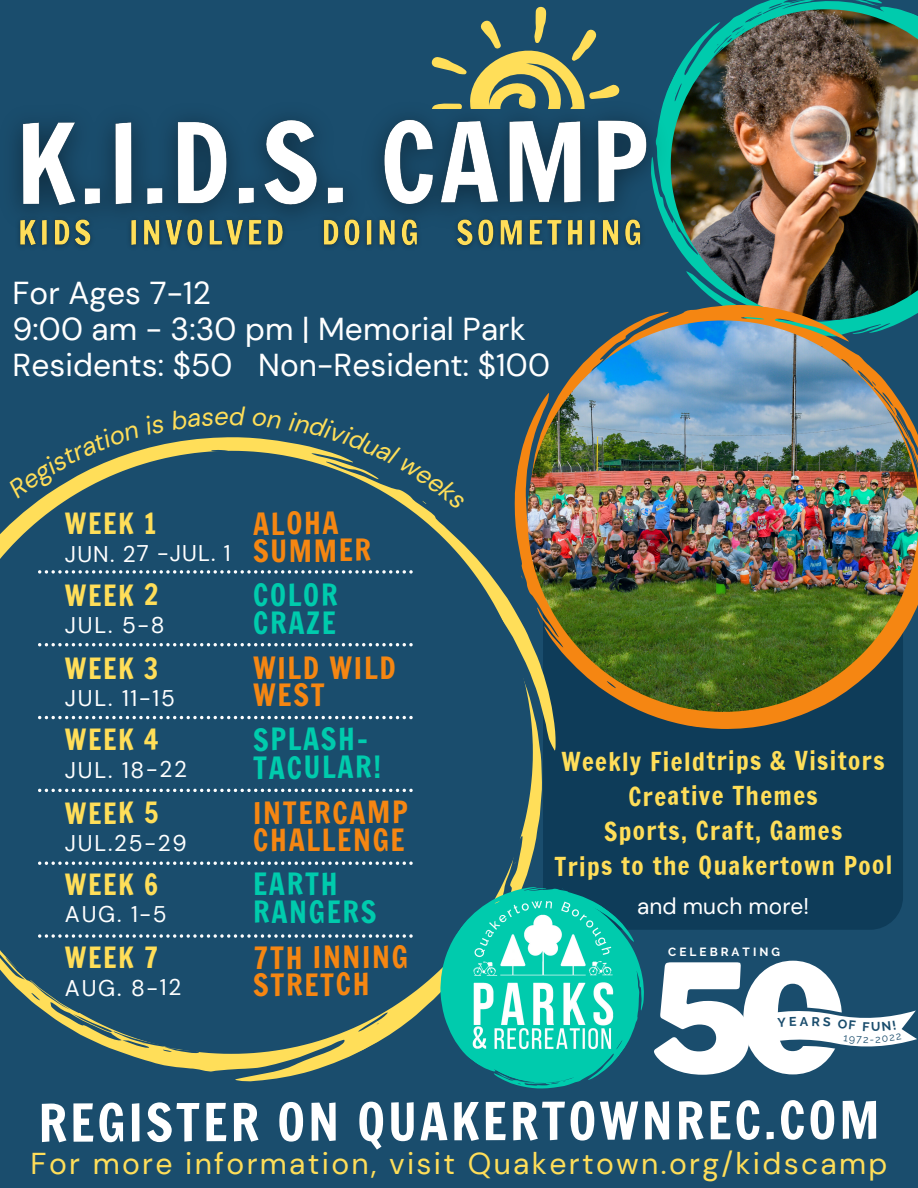
<style>
.page{position:relative;width:918px;height:1188px;background:#1a4d6d}
.page>*{position:absolute;margin:0;border:0;box-sizing:border-box;transform-origin:0 0}
.t1{font:900 149.55px "Libre Franklin";color:#fff}
.t2{font:51px "Francois One";letter-spacing:.05em;color:#fff}
.t3{font:31.65px "DM Sans";letter-spacing:.005em;color:#fff}
.t4{font:30.15px "DM Sans";letter-spacing:.075em;color:#ffde59}
.t5{font:29.4px "Francois One";letter-spacing:.05em;color:#f58612}
.t6{font:29.4px "Francois One";letter-spacing:.05em;color:#00cbad}
.t7{font:28.05px "Francois One";letter-spacing:.05em;color:#ffde59}
.t8{font:25.05px "Francois One";letter-spacing:.05em;color:#ffde59}
.t9{font:22.65px "DM Sans";letter-spacing:.075em;color:#fff}
.t10{font:22.65px "DM Sans";letter-spacing:.005em;color:#fff}
.t11{font:700 12.6px "Raleway";color:#1a4d6d}
.t12{font:700 11.85px "Raleway";letter-spacing:.255em;color:#fff}
.t13{font:10.5px "Raleway";color:#1a4d6d}
</style>
<div class="page">
<svg style="left:750px;top:0;width:147px;height:9px"></svg>
<img style="left:686px;top:9px;width:232px;height:266px">
<svg style="left:480px;top:6px;width:117px;height:46px"></svg>
<div style="left:543px;top:547px;width:360px;height:383px;background:#0e3c59;border-radius:33px"></div>
<svg style="left:636px;top:275px;width:282px;height:454px"></svg>
<svg style="left:801px;top:336px;width:25px;height:13px"></svg>
<img style="left:527px;top:320px;width:391px;height:392px;border-radius:50%">
<img style="left:126px;top:323px;width:539px;height:759px">
<svg style="left:0;top:451px;width:533px;height:603px"></svg>
<svg style="left:38px;top:570px;width:375px;height:4px"></svg>
<svg style="left:38px;top:643px;width:375px;height:3px"></svg>
<svg style="left:38px;top:716px;width:375px;height:3px"></svg>
<svg style="left:38px;top:789px;width:375px;height:3px"></svg>
<svg style="left:38px;top:862px;width:363px;height:3px"></svg>
<svg style="left:38px;top:934px;width:363px;height:4px"></svg>
<svg style="left:401px;top:846px;width:264px;height:243px"></svg>
<svg style="left:596px;top:1055px;width:15px;height:12px"></svg>
<div style="left:448px;top:892px;width:190px;height:191px;background:#00cbad;border-radius:50%"></div>
<img style="left:469px;top:892px;width:148px;height:159px">
<img style="left:15px;top:52px;width:671px;height:227px">
<img style="left:15px;top:202px;width:638px;height:64px">
<svg style="left:7px;top:416px;width:158px;height:83px"></svg>
<svg style="left:171px;top:406px;width:74px;height:24px"></svg>
<svg style="left:253px;top:412px;width:28px;height:16px"></svg>
<svg style="left:289px;top:411px;width:176px;height:99px"></svg>
<svg style="left:768px;top:1010px;width:149px;height:37px"></svg>
<p class="t3" style="left:12px;top:273px;width:200px">For Ages 7-12</p>
<p class="t3" style="left:12px;top:309px;width:515px">9:00 am - 3:30 pm | Memorial Park</p>
<p class="t3" style="left:12px;top:345px;width:539px">Residents: $50 Non-Resident: $100</p>
<p class="t7" style="left:65px;top:504px;width:93px">WEEK 1</p>
<p class="t9" style="left:65px;top:539px;width:167px">JUN. 27 -JUL. 1</p>
<p class="t7" style="left:65px;top:575px;width:95px">WEEK 2</p>
<p class="t9" style="left:65px;top:610px;width:101px">JUL. 5-8</p>
<p class="t7" style="left:65px;top:648px;width:95px">WEEK 3</p>
<p class="t9" style="left:65px;top:684px;width:112px">JUL. 11-15</p>
<p class="t7" style="left:65px;top:720px;width:95px">WEEK 4</p>
<p class="t9" style="left:65px;top:755px;width:124px">JUL. 18-22</p>
<p class="t7" style="left:65px;top:793px;width:95px">WEEK 5</p>
<p class="t9" style="left:65px;top:828px;width:124px">JUL.25-29</p>
<p class="t7" style="left:65px;top:864px;width:95px">WEEK 6</p>
<p class="t9" style="left:65px;top:900px;width:103px">AUG. 1-5</p>
<p class="t7" style="left:65px;top:938px;width:95px">WEEK 7</p>
<p class="t9" style="left:65px;top:973px;width:118px">AUG. 8-12</p>
<p class="t5" style="left:253px;top:502px;width:87px">ALOHA</p>
<p class="t5" style="left:253px;top:530px;width:120px">SUMMER</p>
<p class="t6" style="left:253px;top:574px;width:86px">COLOR</p>
<p class="t6" style="left:253px;top:602px;width:84px">CRAZE</p>
<p class="t5" style="left:253px;top:647px;width:144px">WILD WILD</p>
<p class="t5" style="left:253px;top:674px;width:73px">WEST</p>
<p class="t6" style="left:253px;top:718px;width:117px">SPLASH-</p>
<p class="t6" style="left:253px;top:746px;width:130px">TACULAR!</p>
<p class="t8" style="left:561px;top:743px;width:325px">Weekly Fieldtrips &amp; Visitors</p>
<p class="t8" style="left:628px;top:778px;width:191px">Creative Themes</p>
<p class="t8" style="left:604px;top:813px;width:240px">Sports, Craft, Games</p>
<p class="t8" style="left:554px;top:848px;width:340px">Trips to the Quakertown Pool</p>
<p class="t5" style="left:253px;top:792px;width:156px">INTERCAMP</p>
<p class="t5" style="left:253px;top:819px;width:153px">CHALLENGE</p>
<p class="t6" style="left:253px;top:863px;width:86px">EARTH</p>
<p class="t6" style="left:253px;top:891px;width:125px">RANGERS</p>
<p class="t10" style="left:637px;top:891px;width:174px">and much more!</p>
<p class="t1" style="left:651px;top:929px;width:198px">50</p>
<p class="t5" style="left:253px;top:936px;width:157px">7TH INNING</p>
<p class="t5" style="left:253px;top:964px;width:118px">STRETCH</p>
<p class="t12" style="left:668px;top:945px;width:113px">CELEBRATING</p>
<p class="t11" style="left:800px;top:1014px;width:10px">A</p>
<p class="t13" style="left:863px;top:1033px;width:7px">2</p>
<p class="t2" style="left:38px;top:1085px;width:843px">REGISTER ON QUAKERTOWNREC.COM</p>
<p class="t4" style="left:31px;top:1144px;width:858px">For more information, visit Quakertown.org/kidscamp</p>
</div>
